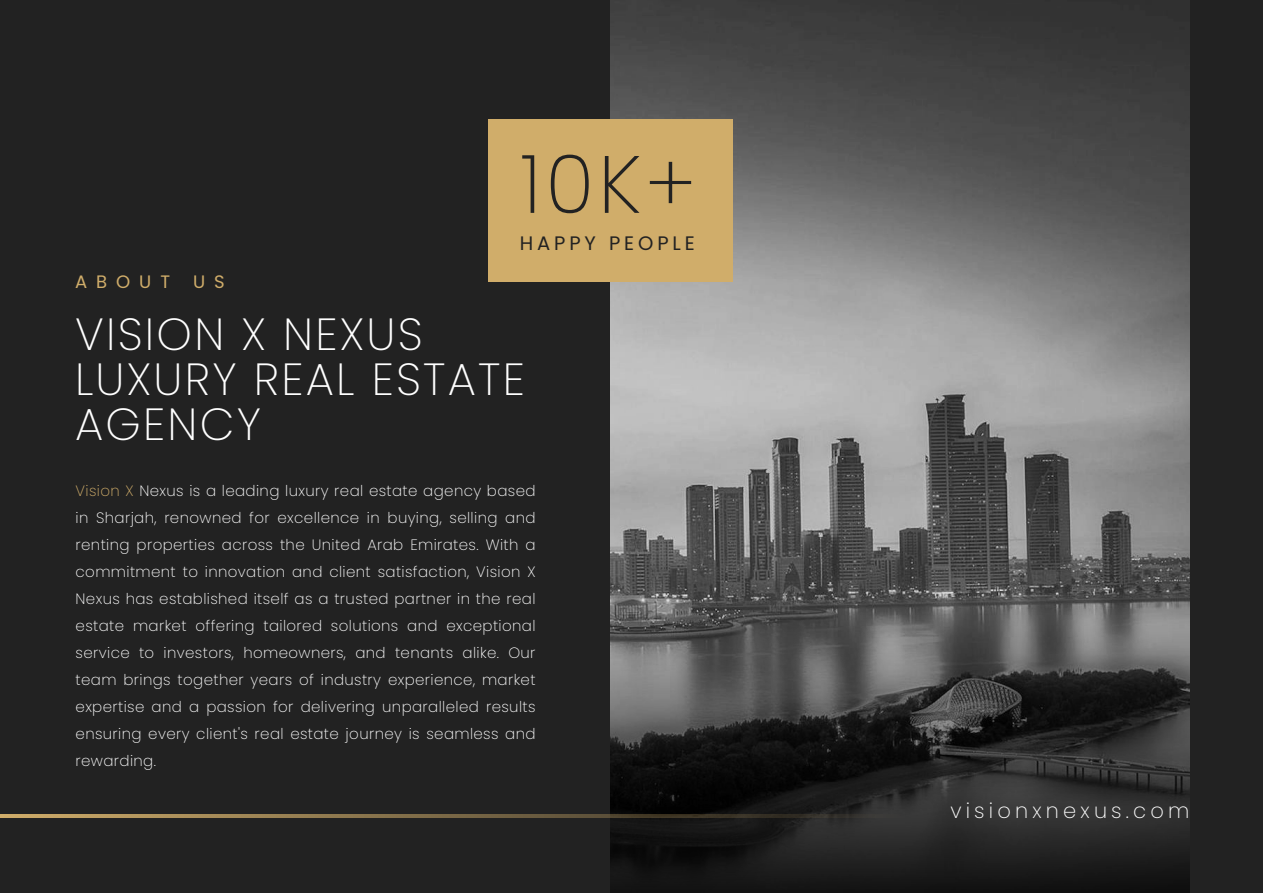
<style>
.page{position:relative;width:1263px;height:893px;background:#222}
.page>*{position:absolute;margin:0;border:0;box-sizing:border-box;transform-origin:0 0}
.t1{font:200 81px "Poppins";color:#222}
.t2{font:200 45px/45px "Poppins";letter-spacing:.05em;color:#fff}
.t3{font:200 21px "Poppins";letter-spacing:.2em;color:#fff}
.t4{font:19.5px "Poppins";letter-spacing:.2em;color:#222}
.t5{font:18px "Poppins";letter-spacing:.5em;color:#d0ad6a}
.t6{font:200 15px/27px "Poppins";letter-spacing:.025em;color:#fff;text-align:justify}
.s1{color:#d0ad6a}
</style>
<div class="page">
<img style="left:610px;top:0;width:580px;height:580px">
<svg style="left:610px;top:580px;width:580px;height:313px"></svg>
<div style="left:488px;top:119px;width:245px;height:163px;background:#d0ad6a"></div>
<svg style="left:0;top:815px;width:900px;height:3px;background:#764"></svg>
<p class="t5" style="left:75px;top:271px;width:97px">ABOUT</p>
<p class="t5" style="left:193px;top:271px;width:33px">U S</p>
<h1 class="t1" style="left:520px;top:138px;width:177px">10K+</h1>
<h3 class="t4" style="left:520px;top:232px;width:177px">HAPPY PEOPLE</h3>
<h2 class="t2" style="left:75px;top:312px;width:451px">VISION X NEXUS<br>LUXURY REAL ESTATE<br>AGENCY</h2>
<p class="t6" style="left:76px;top:478px;width:461px"><span class="s1">Vision X</span> Nexus is a leading luxury real estate agency based in Sharjah, renowned for excellence in buying, selling and renting properties across the United Arab Emirates. With a commitment to innovation and client satisfaction, Vision X Nexus has established itself as a trusted partner in the real estate market offering tailored solutions and exceptional service to investors, homeowners, and tenants alike. Our team brings together years of industry experience, market expertise and a passion for delivering unparalleled results ensuring every client's real estate journey is seamless and rewarding.</p>
<h3 class="t3" style="left:950px;top:798px;width:241px">visionxnexus.com</h3>
</div>
